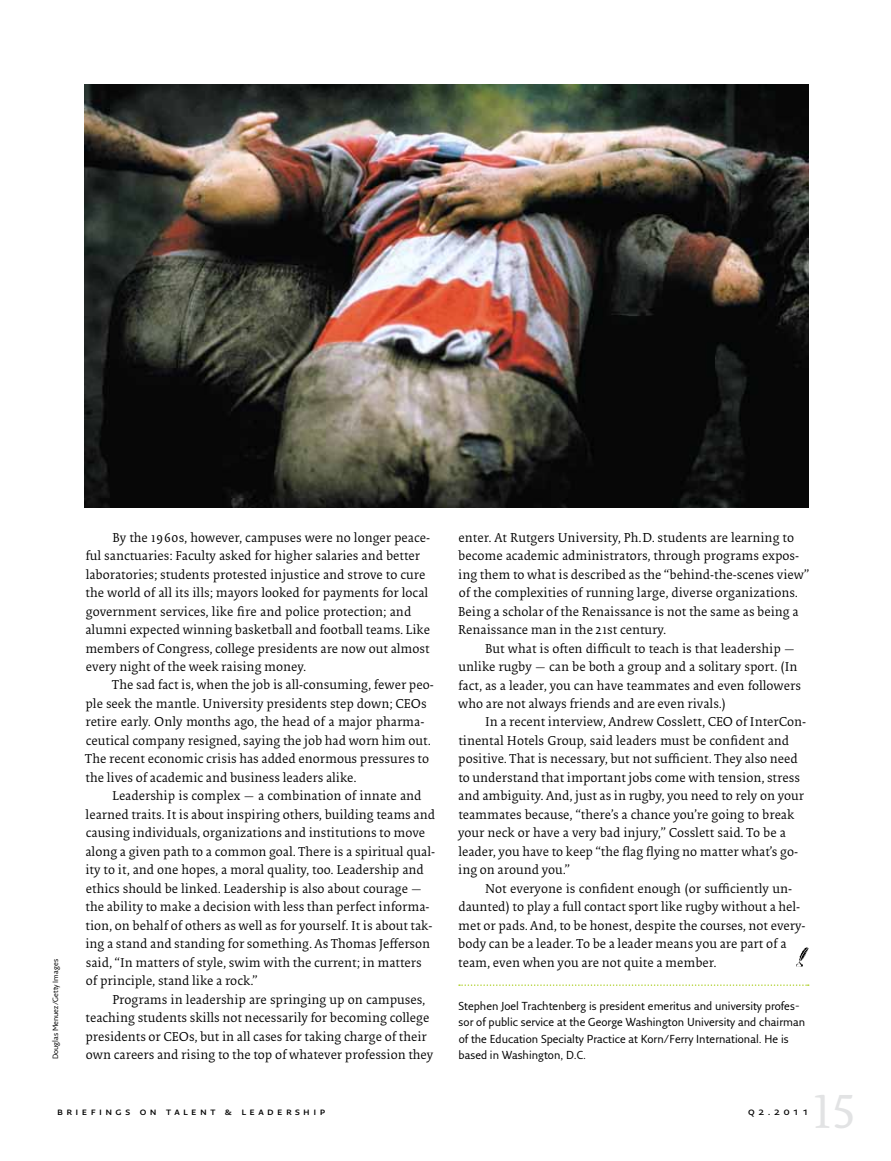
<style>
.page{position:relative;width:891px;height:1161px;background:#fff}
.page>*{position:absolute;margin:0;border:0;box-sizing:border-box;transform-origin:0 0}
.t1{font:49.5px "Collis";color:#e2e3e4}
.t2{font:13.35px/18.5px "Collis";color:#000}
.t3{font:11.25px/16.5px "Fresco Sans Plus Pro";color:#000}
.t4{font:600 10.8px "Fresco Sans Plus Pro";letter-spacing:.32em;color:#000}
.t5{font:7.5px "Fresco Sans Plus Pro";color:#000}
</style>
<div class="page">
<svg style="left:459px;top:984px;width:350px;height:2px"></svg>
<svg style="left:796px;top:947px;width:13px;height:20px"></svg>
<img style="left:84px;top:85px;width:724px;height:423px">
<p class="t5" style="left:51px;top:1059px;width:102px;rotate:-90deg">Douglas Menuez/Getty Images</p>
<p class="t2" style="left:85px;top:529px;width:346px;text-indent:27px">By the 1960s, however, campuses were no longer peace&shy;ful sanctuaries: Faculty asked for higher salaries and better laboratories; students protested injustice and strove to cure the world of all its ills; mayors looked for payments for local government services, like fire and police protection; and alumni expected winning basketball and football teams. Like members of Congress, college presidents are now out almost every night of the week raising money.</p>
<p class="t2" style="left:85px;top:677px;width:350px;text-indent:27px">The sad fact is, when the job is all-consuming, fewer peo&shy;ple seek the mantle. University presidents step down; CEOs retire early. Only months ago, the head of a major pharma&shy;ceutical company resigned, saying the job had worn him out.<br>The recent economic crisis has added enormous pressures to the lives of academic and business leaders alike.</p>
<p class="t2" style="left:85px;top:788px;width:351px;text-indent:27px">Leadership is complex — a combination of innate and learned traits. It is about inspiring others, building teams and causing individuals, organizations and institutions to move along a given path to a common goal. There is a spiritual qual&shy;ity to it, and one hopes, a moral quality, too. Leadership and ethics should be linked. Leadership is also about courage — the ability to make a decision with less than perfect informa&shy;tion, on behalf of others as well as for yourself. It is about tak&shy;ing a stand and standing for something. As Thomas Jefferson said, “In matters of style, swim with the current; in matters of principle, stand like a rock.”</p>
<p class="t2" style="left:86px;top:991px;width:349px;text-indent:27px">Programs in leadership are springing up on campuses, teaching students skills not necessarily for becoming college presidents or CEOs, but in all cases for taking charge of their own careers and rising to the top of whatever profession they</p>
<p class="t2" style="left:458px;top:529px;width:352px">enter. At Rutgers University, Ph.D. students are learning to become academic administrators, through programs expos&shy;ing them to what is described as the “behind-the-scenes view” of the complexities of running large, diverse organizations.<br>Being a scholar of the Renaissance is not the same as being a Renaissance man in the 21st century.</p>
<p class="t2" style="left:458px;top:640px;width:344px;text-indent:27px">But what is often difficult to teach is that leadership — unlike rugby — can be both a group and a solitary sport. (In fact, as a leader, you can have teammates and even followers who are not always friends and are even rivals.)</p>
<p class="t2" style="left:458px;top:714px;width:350px;text-indent:27px">In a recent interview, Andrew Cosslett, CEO of InterCon&shy;tinental Hotels Group, said leaders must be confident and positive. That is necessary, but not sufficient. They also need to understand that important jobs come with tension, stress and ambiguity. And, just as in rugby, you need to rely on your teammates because, “there’s a chance you’re going to break your neck or have a very bad injury,” Cosslett said. To be a leader, you have to keep “the flag flying no matter what’s go&shy;ing on around you.”</p>
<p class="t2" style="left:458px;top:880px;width:349px;text-indent:27px">Not everyone is confident enough (or sufficiently un&shy;daunted) to play a full contact sport like rugby without a hel&shy;met or pads. And, to be honest, despite the courses, not every&shy;body can be a leader. To be a leader means you are part of a team, even when you are not quite a member.</p>
<p class="t3" style="left:458px;top:997px;width:348px">Stephen Joel Trachtenberg is president emeritus and university profes&shy;sor of public service at the George Washington University and chairman of the Education Specialty Practice at Korn/Ferry International. He is based in Washington, D.C.</p>
<p class="t4" style="left:57px;top:1104px;width:269px">Briefings on Talent &amp; Leadership</p>
<p class="t4" style="left:748px;top:1104px;width:62px">Q2.2011</p>
<h1 class="t1" style="left:813px;top:1082px;width:45px">15</h1>
</div>
